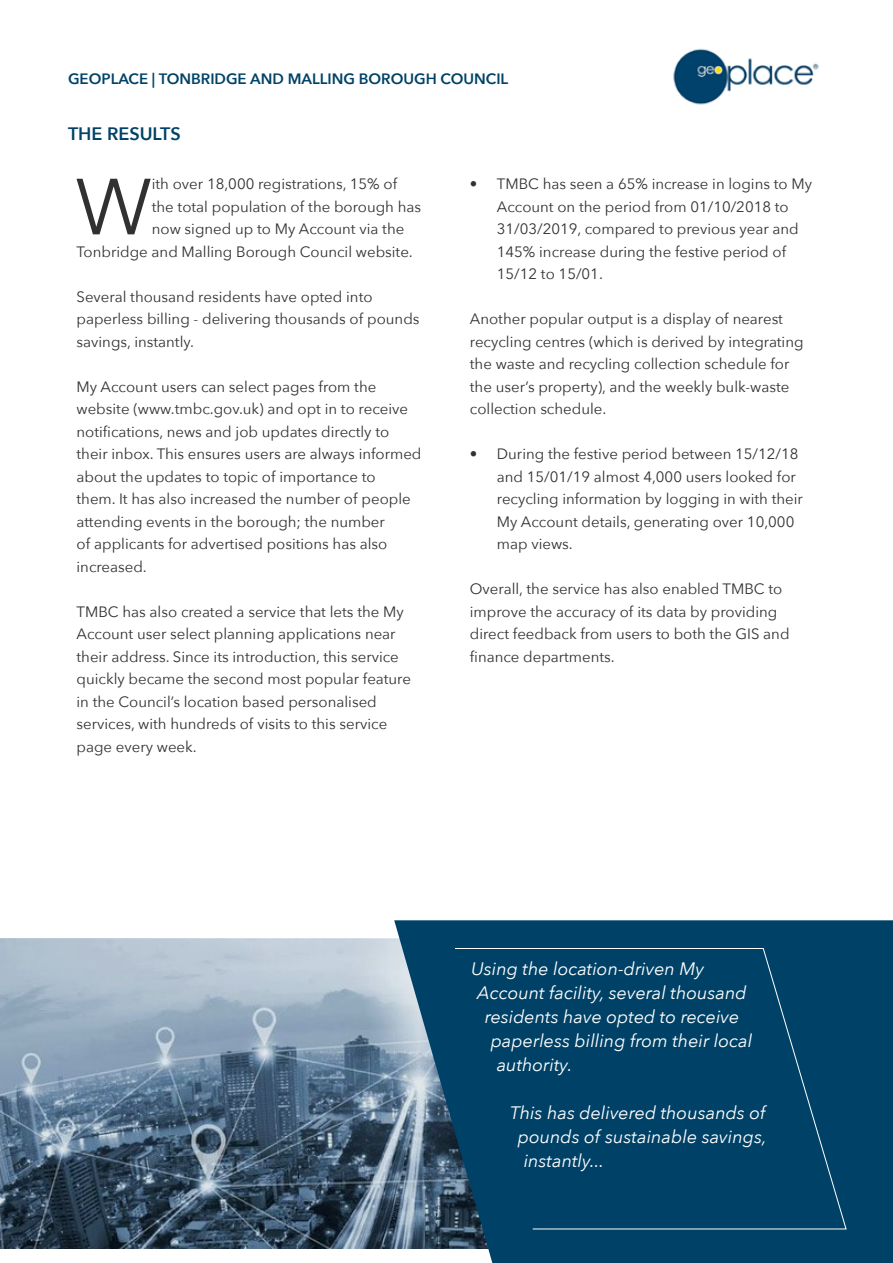
<style>
.page{position:relative;width:893px;height:1263px;background:#fff}
.page>*{position:absolute;margin:0;border:0;box-sizing:border-box;transform-origin:0 0}
.t1{font:78.6px "Avenir Next";color:#303131}
.t2{font:italic 18px "Avenir Next";color:#fff}
.t3{font:600 18px "Avenir Next";color:#004267}
.t4{font:15px/22.5px "Avenir Next";color:#303131}
.t5{font:600 15px "Avenir Next";color:#004267}
</style>
<div class="page">
<svg style="left:0;top:938px;width:394px;height:311px;background:#6c8195"></svg>
<svg style="left:394px;top:920px;width:499px;height:343px;background:#215776"></svg>
<div style="left:455px;top:948px;width:391px;height:281px;background:#004267"></div>
<img style="left:673px;top:49px;width:146px;height:56px">
<p class="t5" style="left:68px;top:66px;width:442px">GEOPLACE | TONBRIDGE AND MALLING BOROUGH COUNCIL</p>
<p class="t3" style="left:68px;top:119px;width:114px">THE RESULTS</p>
<h1 class="t1" style="left:75px;top:141px;width:78px">W</h1>
<p class="t4" style="left:152px;top:172px;width:247px">ith over 18,000 registrations, 15% of</p>
<p class="t4" style="left:152px;top:195px;width:271px">the total population of the borough has</p>
<p class="t4" style="left:152px;top:217px;width:254px">now signed up to My Account via the</p>
<p class="t4" style="left:77px;top:240px;width:338px">Tonbridge and Malling Borough Council website.</p>
<p class="t4" style="left:77px;top:285px;width:345px">Several thousand residents have opted into paperless billing - delivering thousands of pounds savings, instantly.</p>
<p class="t4" style="left:77px;top:375px;width:346px">My Account users can select pages from the website (www.tmbc.gov.uk) and opt in to receive notifications, news and job updates directly to their inbox. This ensures users are always informed about the updates to topic of importance to<br>them. It has also increased the number of people attending events in the borough; the number<br>of applicants for advertised positions has also increased.</p>
<p class="t4" style="left:77px;top:600px;width:336px">TMBC has also created a service that lets the My Account user select planning applications near their address. Since its introduction, this service quickly became the second most popular feature in the Council’s location based personalised services, with hundreds of visits to this service page every week.</p>
<p class="t4" style="left:497px;top:172px;width:317px;text-indent:-27px">• TMBC has seen a 65% increase in logins to My Account on the period from 01/10/2018 to 31/03/2019, compared to previous year and 145% increase during the festive period of 15/12 to 15/01.</p>
<p class="t4" style="left:470px;top:307px;width:335px">Another popular output is a display of nearest recycling centres (which is derived by integrating the waste and recycling collection schedule for the user’s property), and the weekly bulk-waste collection schedule.</p>
<p class="t4" style="left:497px;top:442px;width:308px;text-indent:-27px">• During the festive period between 15/12/18 and 15/01/19 almost 4,000 users looked for recycling information by logging in with their My Account details, generating over 10,000 map views.</p>
<p class="t4" style="left:470px;top:577px;width:321px">Overall, the service has also enabled TMBC to improve the accuracy of its data by providing direct feedback from users to both the GIS and finance departments.</p>
<p class="t2" style="left:471px;top:954px;width:234px">Using the location-driven My</p>
<p class="t2" style="left:477px;top:978px;width:271px">Account facility, several thousand</p>
<p class="t2" style="left:485px;top:1002px;width:256px">residents have opted to receive</p>
<p class="t2" style="left:491px;top:1026px;width:263px">paperless billing from their local</p>
<p class="t2" style="left:497px;top:1050px;width:77px">authority.</p>
<p class="t2" style="left:510px;top:1098px;width:257px">This has delivered thousands of</p>
<p class="t2" style="left:518px;top:1122px;width:251px">pounds of sustainable savings,</p>
<p class="t2" style="left:524px;top:1146px;width:82px">instantly...</p>
</div>
